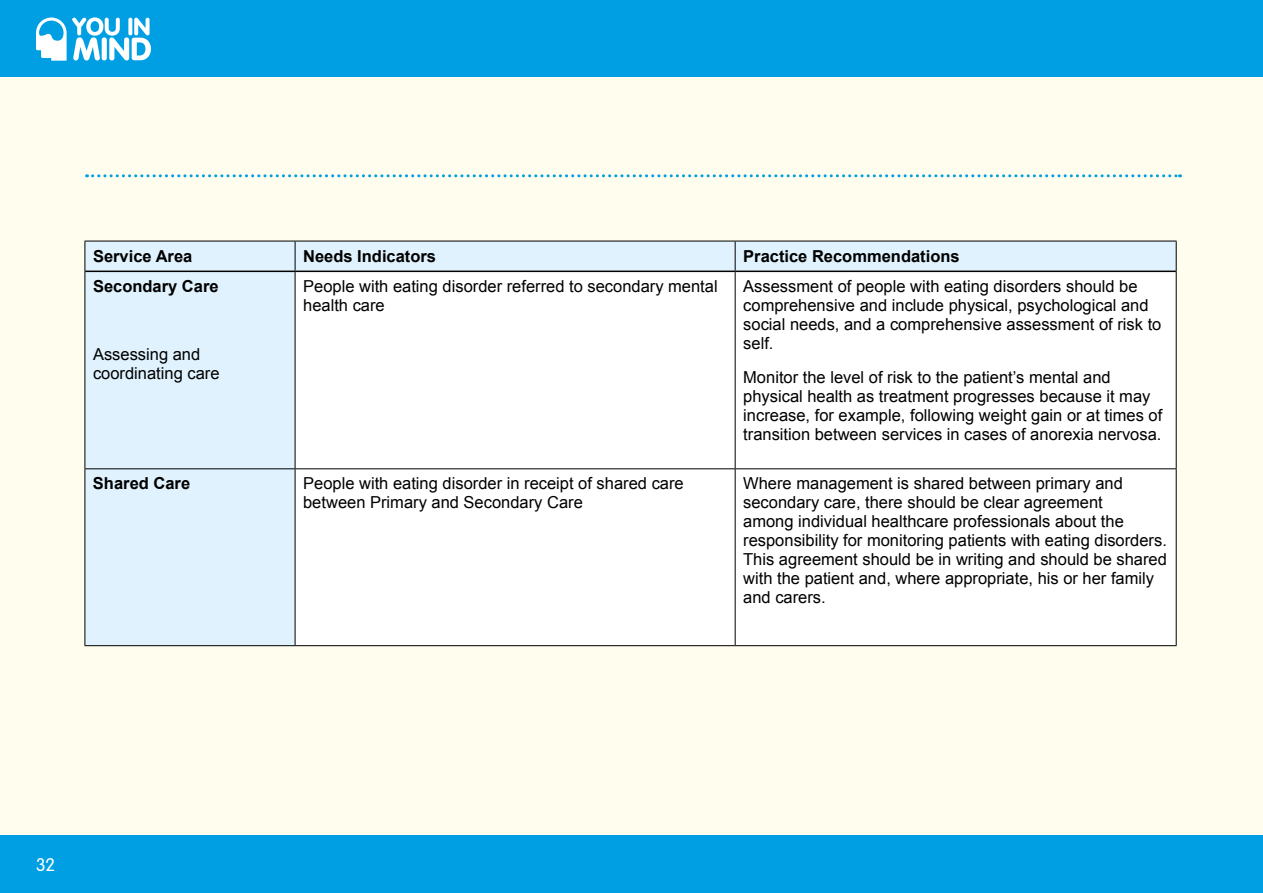
<style>
.page{position:relative;width:1263px;height:893px;background:#fff}
.page>*{position:absolute;margin:0;border:0;box-sizing:border-box;transform-origin:0 0}
.t1{font:300 18px "VAG Rounded";color:#fff}
.t2{font:16.5px/18.9px "Arial";color:#000}
.t3{font:700 16.5px "Arial";color:#000}
</style>
<div class="page">
<div style="left:0;top:77px;width:1263px;height:759px;background:#fffdee"></div>
<div style="left:0;top:0;width:1263px;height:77px;background:#009fe3"></div>
<div style="left:0;top:836px;width:1263px;height:57px;background:#009fe3"></div>
<svg style="left:87px;top:174px;width:1093px;height:3px"></svg>
<svg style="left:36px;top:17px;width:115px;height:44px"></svg>
<div style="left:86px;top:242px;width:1090px;height:403px;background:#dff2fd"></div>
<div style="left:296px;top:272px;width:880px;height:373px;background:#fff"></div>
<hr style="left:85px;top:241px;width:210px;height:1px;background:#000">
<hr style="left:85px;top:241px;width:1px;height:30px;background:#000">
<hr style="left:295px;top:241px;width:440px;height:1px;background:#000">
<hr style="left:295px;top:241px;width:1px;height:30px;background:#000">
<hr style="left:735px;top:241px;width:441px;height:1px;background:#000">
<hr style="left:735px;top:241px;width:1px;height:30px;background:#000">
<hr style="left:1176px;top:241px;width:1px;height:30px;background:#000">
<hr style="left:85px;top:271px;width:1px;height:197px;background:#000">
<hr style="left:295px;top:272px;width:1px;height:196px;background:#000">
<hr style="left:735px;top:272px;width:1px;height:196px;background:#000">
<hr style="left:1176px;top:271px;width:1px;height:197px;background:#000">
<hr style="left:85px;top:468px;width:210px;height:1px;background:#000">
<hr style="left:85px;top:469px;width:1px;height:176px;background:#000">
<hr style="left:295px;top:468px;width:440px;height:1px;background:#000">
<hr style="left:295px;top:469px;width:1px;height:176px;background:#000">
<hr style="left:735px;top:468px;width:441px;height:1px;background:#000">
<hr style="left:735px;top:469px;width:1px;height:176px;background:#000">
<hr style="left:1176px;top:469px;width:1px;height:176px;background:#000">
<hr style="left:85px;top:645px;width:210px;height:1px;background:#000">
<hr style="left:295px;top:645px;width:440px;height:1px;background:#000">
<hr style="left:735px;top:645px;width:441px;height:1px;background:#000">
<hr style="left:85px;top:271px;width:210px;height:1px;background:#000">
<hr style="left:295px;top:271px;width:440px;height:1px;background:#000">
<hr style="left:735px;top:271px;width:441px;height:1px;background:#000">
<p class="t3" style="left:93px;top:246px;width:101px">Service Area</p>
<p class="t3" style="left:303px;top:246px;width:134px">Needs Indicators</p>
<p class="t3" style="left:743px;top:246px;width:218px">Practice Recommendations</p>
<p class="t3" style="left:93px;top:276px;width:127px">Secondary Care</p>
<p class="t2" style="left:303px;top:277px;width:416px">People with eating disorder referred to secondary mental health care</p>
<p class="t2" style="left:743px;top:277px;width:420px">Assessment of people with eating disorders should be comprehensive and include physical, psychological and social needs, and a comprehensive assessment of risk to self.</p>
<p class="t2" style="left:743px;top:368px;width:421px">Monitor the level of risk to the patient’s mental and physical health as treatment progresses because it may increase, for example, following weight gain or at times of transition between services in cases of anorexia nervosa.</p>
<p class="t2" style="left:93px;top:345px;width:128px">Assessing and coordinating care</p>
<p class="t3" style="left:93px;top:473px;width:99px">Shared Care</p>
<p class="t2" style="left:303px;top:474px;width:382px">People with eating disorder in receipt of shared care between Primary and Secondary Care</p>
<p class="t2" style="left:743px;top:474px;width:425px">Where management is shared between primary and secondary care, there should be clear agreement<br>among individual healthcare professionals about the responsibility for monitoring patients with eating disorders.<br>This agreement should be in writing and should be shared with the patient and, where appropriate, his or her family and carers.</p>
<p class="t1" style="left:36px;top:854px;width:21px">32</p>
</div>
